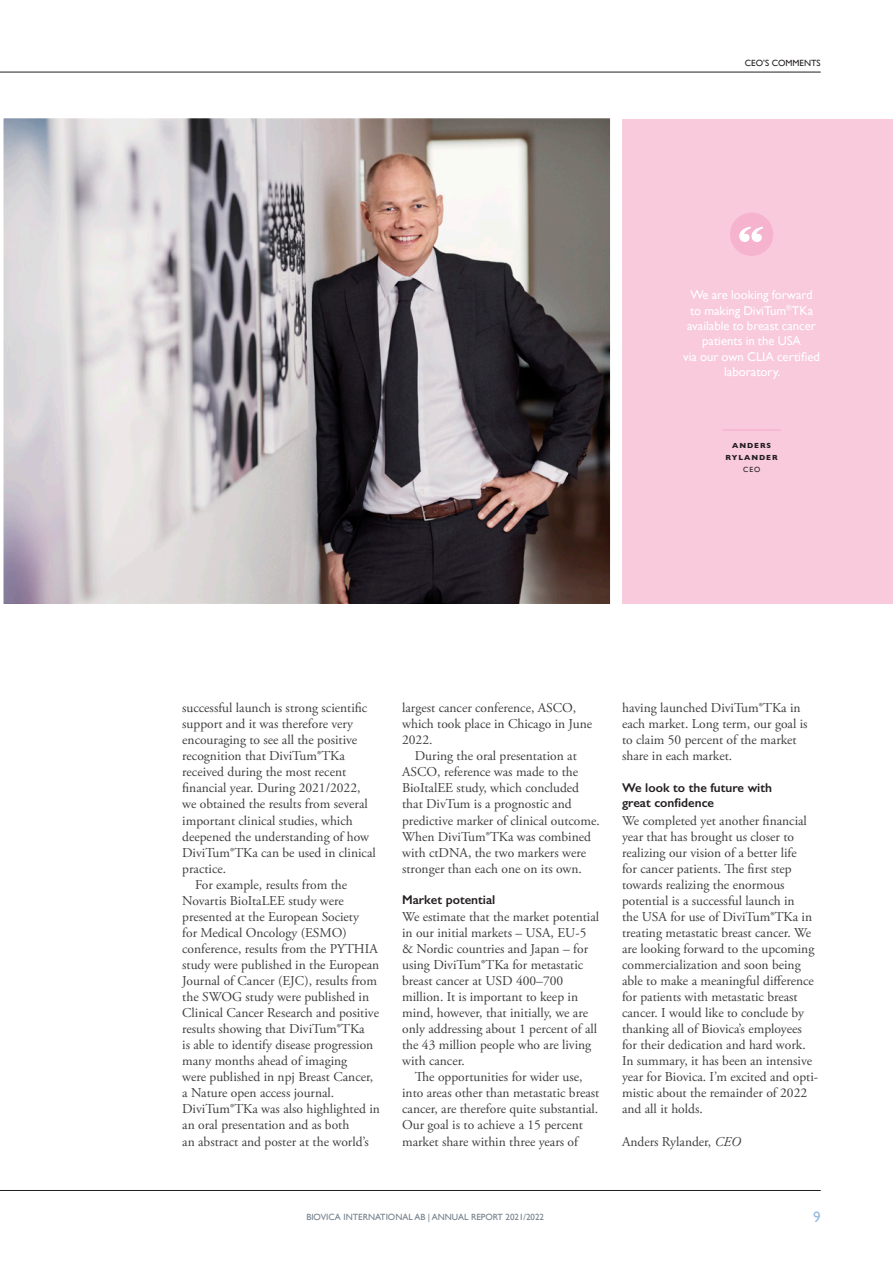
<style>
.page{position:relative;width:893px;height:1263px;background:#fff}
.page>*{position:absolute;margin:0;border:0;box-sizing:border-box;transform-origin:0 0}
.t1{font:15px "Gill Sans";color:#96bce0}
.Bröd_Copy{font:13.5px/16px "Adobe Garamond Pro";color:#3e3e3f}
.Bröd_indrag{font:13.5px/16px "Adobe Garamond Pro";color:#3e3e3f}
.Citat_Publico__litet{font:12.75px/15.3px "Gill Sans";color:#fff;text-align:center}
.Mellis_versalgemen{font:600 12.75px/15.3px "Gill Sans";color:#231f20}
.t2{font:9px "Gill Sans";color:#727f8a}
.t3{font:9px "Gill Sans";color:#231f20}
.Liten__spärrad__ingr{font:700 7.5px/12px "Gill Sans";letter-spacing:.125em;color:#231f20;text-align:center}
.Titel_2019{font:7.5px "Gill Sans";color:#231f20}
.s1{font-style:italic}
</style>
<div class="page">
<hr style="left:0;top:72px;width:821px;height:1px;background:#231f20">
<hr style="left:0;top:1190px;width:821px;height:1px;background:#231f20">
<div style="left:0;top:119px;width:893px;height:485px;background:#f8cadb"></div>
<div style="left:730px;top:213px;width:43px;height:43px;background:#f6b3ce;border-radius:50%"></div>
<svg style="left:739px;top:227px;width:24px;height:15px"></svg>
<hr style="left:722px;top:429px;width:59px;height:2px;background:#f6b3ce">
<svg style="left:0;top:118px;width:622px;height:486px;background:#9b9596"></svg>
<p class="t3" style="left:745px;top:57px;width:77px">CEO’S COMMENTS</p>
<p class="Citat_Publico__litet" style="left:683px;top:287px;width:138px">We are looking forward to making DiviTum<sup>®</sup>TKa available to breast cancer patients in the USA<br>via our own CLIA certified laboratory.</p>
<p class="Liten__spärrad__ingr" style="left:726px;top:439px;width:54px">ANDERS<br>RYLANDER</p>
<p class="Titel_2019" style="left:743px;top:465px;width:19px">CEO</p>
<p class="Bröd_Copy" style="left:182px;top:700px;width:195px">successful launch is strong scientific support and it was therefore very encouraging to see all the positive recognition that DiviTum®TKa received during the most recent financial year. During 2021/2022, we obtained the results from several important clinical studies, which deepened the understanding of how<br>DiviTum®TKa can be used in clinical practice.</p>
<p class="Bröd_indrag" style="left:182px;top:877px;width:199px;text-indent:13px">For example, results from the Novartis BioItaLEE study were presented at the European Society<br>for Medical Oncology (ESMO) conference, results from the PYTHIA study were published in the European Journal of Cancer (EJC), results from the SWOG study were published in Clinical Cancer Research and positive results showing that DiviTum®TKa<br>is able to identify disease progression many months ahead of imaging<br>were published in npj Breast Cancer, a Nature open access journal.<br>DiviTum®TKa was also highlighted in an oral presentation and as both<br>an abstract and poster at the world’s</p>
<p class="Bröd_indrag" style="left:402px;top:700px;width:191px">largest cancer conference, ASCO, which took place in Chicago in June<br>2022.</p>
<p class="Bröd_indrag" style="left:402px;top:748px;width:199px;text-indent:13px">During the oral presentation at<br>ASCO, reference was made to the<br>BioItalEE study, which concluded that DivTum is a prognostic and predictive marker of clinical outcome.<br>When DiviTum®TKa was combined with ctDNA, the two markers were stronger than each one on its own.</p>
<p class="Mellis_versalgemen" style="left:402px;top:892px;width:95px">Market potential</p>
<p class="Bröd_Copy" style="left:402px;top:909px;width:199px">We estimate that the market potential in our initial markets – USA, EU-5 &amp; Nordic countries and Japan – for using DiviTum®TKa for metastatic breast cancer at USD 400–700 million. It is important to keep in mind, however, that initially, we are only addressing about 1 percent of all the 43 million people who are living with cancer.</p>
<p class="Bröd_indrag" style="left:402px;top:1069px;width:199px;text-indent:13px">The opportunities for wider use, into areas other than metastatic breast cancer, are therefore quite substantial.<br>Our goal is to achieve a 15 percent market share within three years of</p>
<p class="Bröd_indrag" style="left:622px;top:700px;width:187px">having launched DiviTum®TKa in each market. Long term, our goal is to claim 50 percent of the market share in each market.</p>
<p class="Mellis_versalgemen" style="left:622px;top:779px;width:151px">We look to the future with great confidence</p>
<p class="Bröd_Copy" style="left:622px;top:813px;width:198px">We completed yet another financial year that has brought us closer to realizing our vision of a better life<br>for cancer patients. The first step towards realizing the enormous potential is a successful launch in<br>the USA for use of DiviTum®TKa in treating metastatic breast cancer. We are looking forward to the upcoming commercialization and soon being able to make a meaningful difference for patients with metastatic breast cancer. I would like to conclude by thanking all of Biovica’s employees for their dedication and hard work.<br>In summary, it has been an intensive year for Biovica. I’m excited and opti&shy;mistic about the remainder of 2022 and all it holds.</p>
<p class="Bröd_Copy" style="left:622px;top:1134px;width:120px">Anders Rylander, <span class="s1">CEO</span></p>
<p class="t2" style="left:306px;top:1211px;width:239px">BIOVICA INTERNATIONAL AB | ANNUAL REPORT 2021/2022</p>
<p class="t1" style="left:813px;top:1208px;width:9px">9</p>
</div>
